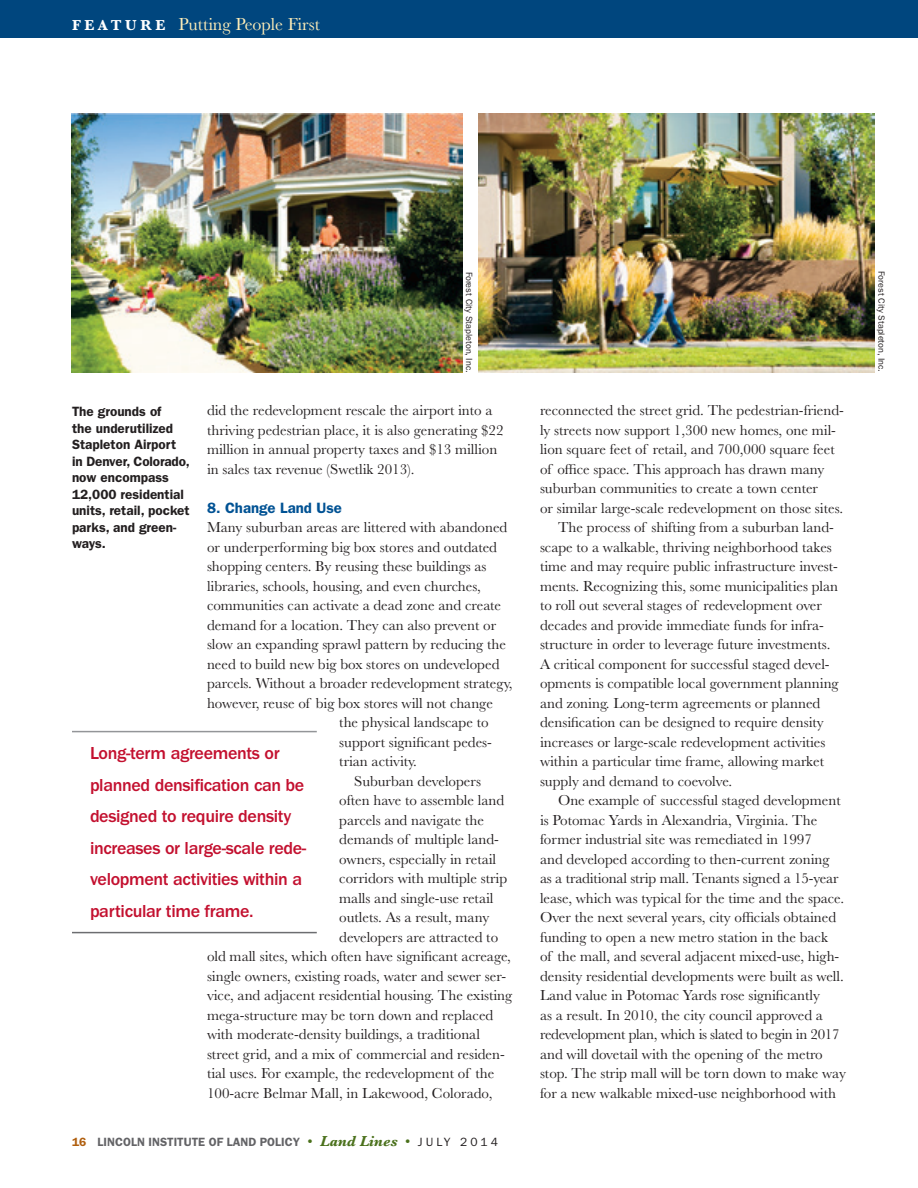
<style>
.page{position:relative;width:918px;height:1188px;background:#fff}
.page>*{position:absolute;margin:0;border:0;box-sizing:border-box;transform-origin:0 0}
.pullquote_from_page{font:500 18px/31.5px "ITC Franklin Gothic Std";letter-spacing:-.02em;color:#c3102f}
.t1{font:18px "Baskerville MT Std";color:#ffeeb8}
._00_text{font:15px/19.5px "Baskerville MT Std";color:#231f20}
._04_subhead_A{font:600 15px "ITC Franklin Gothic Std";color:#005294}
._07_caption{font:600 13.5px/16.5px "ITC Franklin Gothic Std";color:#231f20}
.t2{font:600 12px "ITC Franklin Gothic Std";color:#636366}
._70_credit{font:9px "ITC Franklin Gothic Std";color:#231f20}
.s1{font-weight:700;font-size:15px;color:#fff}
.s2{color:#b05f0f}
.s3{font-family:"Baskerville MT Std";font-weight:400;font-size:15px;color:#4b711c}
.s4{font-family:"Baskerville MT Std";font-weight:700;font-style:italic;font-size:15px;color:#4b711c}
.s5{font-weight:400;color:#231f20}
</style>
<div class="page">
<div style="left:0;top:0;width:918px;height:38px;background:#00467e"></div>
<img style="left:72px;top:113px;width:391px;height:259px">
<img style="left:479px;top:113px;width:396px;height:260px">
<hr style="left:72px;top:731px;width:245px;height:1px;background:#939598">
<hr style="left:72px;top:932px;width:245px;height:1px;background:#6c6d70">
<p class="t1" style="left:72px;top:14px;width:250px"><span class="s1">F E A T U R E</span> Putting People First</p>
<p class="_70_credit" style="left:475px;top:272px;width:103px;rotate:90deg">Forest City Stapleton, Inc.</p>
<p class="_70_credit" style="left:887px;top:271px;width:103px;rotate:90deg">Forest City Stapleton, Inc.</p>
<p class="_00_text" style="left:207px;top:401px;width:298px">did the redevelopment rescale the airport into a thriving pedestrian place, it is also generating $22 million in annual property taxes and $13 million in sales tax revenue (Swetlik 2013).</p>
<p class="_04_subhead_A" style="left:207px;top:499px;width:136px">8. Change Land Use</p>
<p class="_00_text" style="left:207px;top:518px;width:302px">Many suburban areas are littered with abandoned</p>
<p class="_00_text" style="left:207px;top:537px;width:292px">or underperforming big box stores and outdated</p>
<p class="_00_text" style="left:207px;top:557px;width:281px">shopping centers. By reusing these buildings as</p>
<p class="_00_text" style="left:207px;top:576px;width:275px">libraries, schools, housing, and even churches,</p>
<p class="_00_text" style="left:207px;top:596px;width:296px">communities can activate a dead zone and create</p>
<p class="_00_text" style="left:207px;top:615px;width:291px">demand for a location. They can also prevent or</p>
<p class="_00_text" style="left:207px;top:635px;width:300px">slow an expanding sprawl pattern by reducing the</p>
<p class="_00_text" style="left:207px;top:654px;width:294px">need to build new big box stores on undeveloped</p>
<p class="_00_text" style="left:207px;top:674px;width:307px">parcels. Without a broader redevelopment strategy,</p>
<p class="_00_text" style="left:207px;top:693px;width:287px">however, reuse of big box stores will not change</p>
<p class="_00_text" style="left:339px;top:713px;width:151px">the physical landscape to</p>
<p class="_00_text" style="left:339px;top:732px;width:154px">support significant pedes-</p>
<p class="_00_text" style="left:339px;top:752px;width:79px">trian activity.</p>
<p class="_00_text" style="left:354px;top:771px;width:128px">Suburban developers</p>
<p class="_00_text" style="left:339px;top:791px;width:166px">often have to assemble land</p>
<p class="_00_text" style="left:339px;top:810px;width:146px">parcels and navigate the</p>
<p class="_00_text" style="left:339px;top:830px;width:161px">demands of multiple land-</p>
<p class="_00_text" style="left:339px;top:849px;width:158px">owners, especially in retail</p>
<p class="_00_text" style="left:339px;top:869px;width:169px">corridors with multiple strip</p>
<p class="_00_text" style="left:339px;top:888px;width:156px">malls and single-use retail</p>
<p class="_00_text" style="left:339px;top:908px;width:151px">outlets. As a result, many</p>
<p class="_00_text" style="left:339px;top:927px;width:160px">developers are attracted to</p>
<p class="_00_text" style="left:207px;top:947px;width:305px">old mall sites, which often have significant acreage,</p>
<p class="_00_text" style="left:207px;top:966px;width:301px">single owners, existing roads, water and sewer ser-</p>
<p class="_00_text" style="left:207px;top:986px;width:307px">vice, and adjacent residential housing. The existing</p>
<p class="_00_text" style="left:207px;top:1005px;width:288px">mega-structure may be torn down and replaced</p>
<p class="_00_text" style="left:207px;top:1025px;width:274px">with moderate-density buildings, a traditional</p>
<p class="_00_text" style="left:207px;top:1044px;width:299px">street grid, and a mix of commercial and residen-</p>
<p class="_00_text" style="left:207px;top:1064px;width:289px">tial uses. For example, the redevelopment of the</p>
<p class="_00_text" style="left:207px;top:1083px;width:287px">100-acre Belmar Mall, in Lakewood, Colorado,</p>
<p class="_07_caption" style="left:72px;top:403px;width:91px">The grounds of</p>
<p class="_07_caption" style="left:72px;top:420px;width:119px">the underutilized<br>Stapleton Airport in Denver, Colorado, now encompass<br>12,000 residential units, retail, pocket parks, and green&shy;ways.</p>
<p class="pullquote_from_page" style="left:90px;top:738px;width:218px">Long-term agreements or planned densification can be designed to require density increases or large-scale rede&shy;velopment activities within a particular time frame.</p>
<p class="t2" style="left:72px;top:1135px;width:428px"><span class="s2">16</span> LINCOLN INSTITUTE OF LAND POLICY <span class="s3">•</span> <span class="s4">Land Lines</span> <span class="s3">•</span> <span class="s5">J U LY 2 0 1 4</span></p>
<p class="_00_text" style="left:540px;top:401px;width:305px">reconnected the street grid. The pedestrian-friend&shy;ly streets now support 1,300 new homes, one mil&shy;lion square feet of retail, and 700,000 square feet of office space. This approach has drawn many suburban communities to create a town center<br>or similar large-scale redevelopment on those sites.</p>
<p class="_00_text" style="left:540px;top:518px;width:300px;text-indent:18px">The process of shifting from a suburban land&shy;scape to a walkable, thriving neighborhood takes time and may require public infrastructure invest&shy;ments. Recognizing this, some municipalities plan to roll out several stages of redevelopment over decades and provide immediate funds for infra&shy;structure in order to leverage future investments.<br>A critical component for successful staged devel&shy;opments is compatible local government planning and zoning. Long-term agreements or planned densification can be designed to require density increases or large-scale redevelopment activities within a particular time frame, allowing market supply and demand to coevolve.</p>
<p class="_00_text" style="left:540px;top:791px;width:308px;text-indent:18px">One example of successful staged development is Potomac Yards in Alexandria, Virginia. The former industrial site was remediated in 1997<br>and developed according to then-current zoning<br>as a traditional strip mall. Tenants signed a 15-year lease, which was typical for the time and the space.<br>Over the next several years, city officials obtained funding to open a new metro station in the back<br>of the mall, and several adjacent mixed-use, high&shy;density residential developments were built as well.<br>Land value in Potomac Yards rose significantly<br>as a result. In 2010, the city council approved a redevelopment plan, which is slated to begin in 2017 and will dovetail with the opening of the metro stop. The strip mall will be torn down to make way for a new walkable mixed-use neighborhood with</p>
</div>
